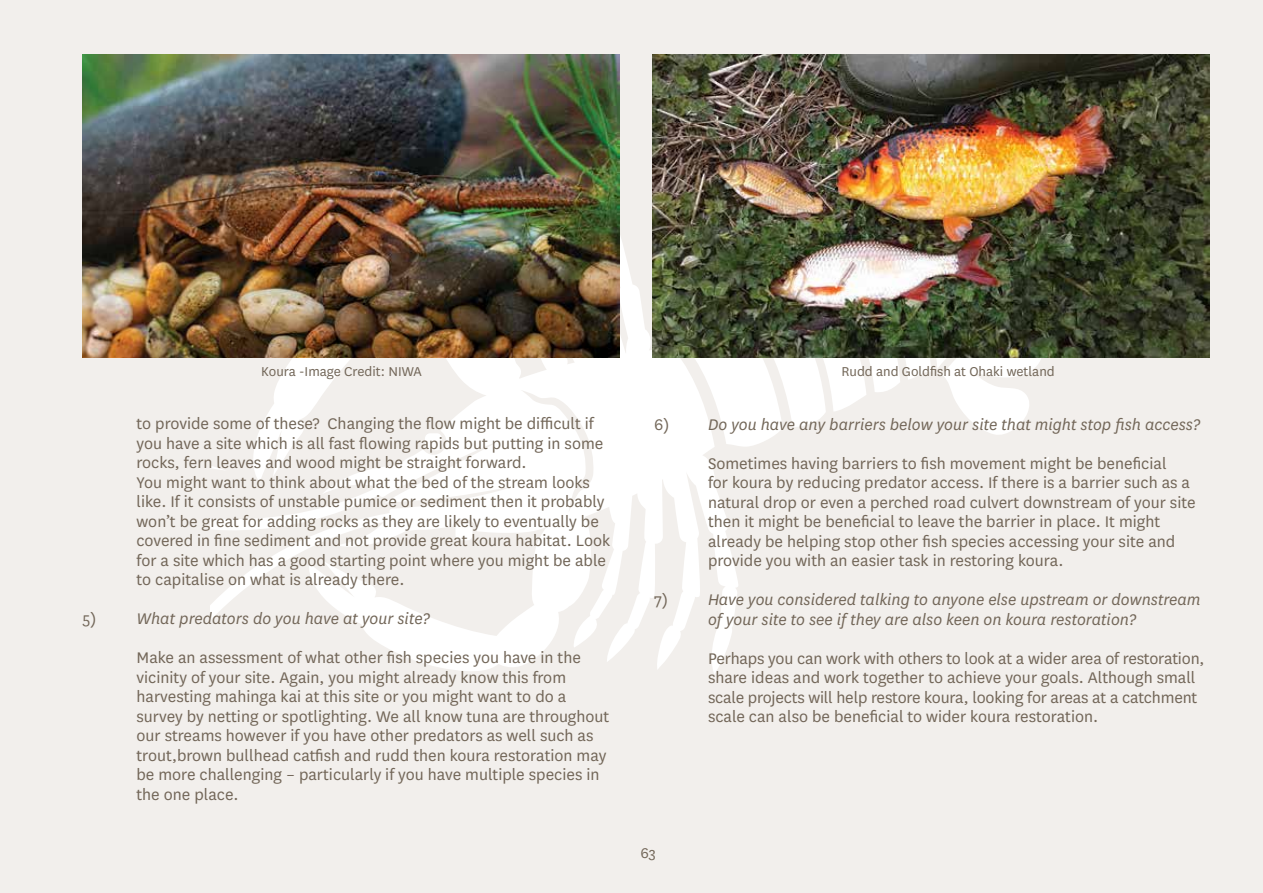
<style>
.page{position:relative;width:1263px;height:893px;background:#f2efec}
.page>*{position:absolute;margin:0;border:0;box-sizing:border-box;transform-origin:0 0}
.t1{font:18px/19.5px "National";color:#726658}
.t2{font:italic 18px/39px "National";color:#726658}
.t3{font:16.5px "National";color:#726658}
.t4{font:15px "National";color:#726658}
.s1{font-style:normal}
.s2{font-style:italic}
</style>
<div class="page">
<svg style="left:210px;top:163px;width:528px;height:511px"></svg>
<svg style="left:210px;top:357px;width:17px;height:114px"></svg>
<svg style="left:686px;top:357px;width:363px;height:108px"></svg>
<img style="left:82px;top:54px;width:537px;height:303px">
<img style="left:652px;top:54px;width:557px;height:303px">
<p class="t4" style="left:261px;top:362px;width:162px">Koura -Image Credit: NIWA</p>
<p class="t4" style="left:842px;top:362px;width:215px">Rudd and Goldfish at Ohaki wetland</p>
<p class="t2" style="left:708px;top:404px;width:494px;text-indent:-54px"><span class="s1">6)</span> Do you have any barriers below your site that might stop fish access?<br><span class="s1">Sometimes having barriers to fish movement might be beneficial</span></p>
<p class="t1" style="left:708px;top:472px;width:489px">for koura by reducing predator access. If there is a barrier such as a natural drop or even a perched road culvert downstream of your site then it might be beneficial to leave the barrier in place. It might already be helping stop other fish species accessing your site and provide you with an easier task in restoring koura.</p>
<p class="t2" style="left:654px;top:590px;width:548px;line-height:19.5px;text-align:center"><span class="s1">7)</span> Have you considered talking to anyone else upstream or downstream of your site to see if they are also keen on koura restoration?</p>
<p class="t1" style="left:708px;top:648px;width:498px">Perhaps you can work with others to look at a wider area of restoration, share ideas and work together to achieve your goals. Although small scale projects will help restore koura, looking for areas at a catchment scale can also be beneficial to wider koura restoration.</p>
<p class="t1" style="left:136px;top:413px;width:475px">to provide some of these? Changing the flow might be difficult if you have a site which is all fast flowing rapids but putting in some rocks, fern leaves and wood might be straight forward.<br>You might want to think about what the bed of the stream looks like. If it consists of unstable pumice or sediment then it probably won’t be great for adding rocks as they are likely to eventually be covered in fine sediment and not provide great koura habitat. Look for a site which has a good starting point where you might be able to capitalise on what is already there.</p>
<p class="t1" style="left:136px;top:598px;width:446px;line-height:39px;text-indent:-54px">5) <span class="s2">What predators do you have at your site?<br></span>Make an assessment of what other fish species you have in the</p>
<p class="t1" style="left:136px;top:667px;width:474px">vicinity of your site. Again, you might already know this from harvesting mahinga kai at this site or you might want to do a survey by netting or spotlighting. We all know tuna are throughout our streams however if you have other predators as well such as trout,brown bullhead catfish and rudd then koura restoration may be more challenging – particularly if you have multiple species in the one place.</p>
<p class="t3" style="left:640px;top:842px;width:17px">63</p>
</div>
